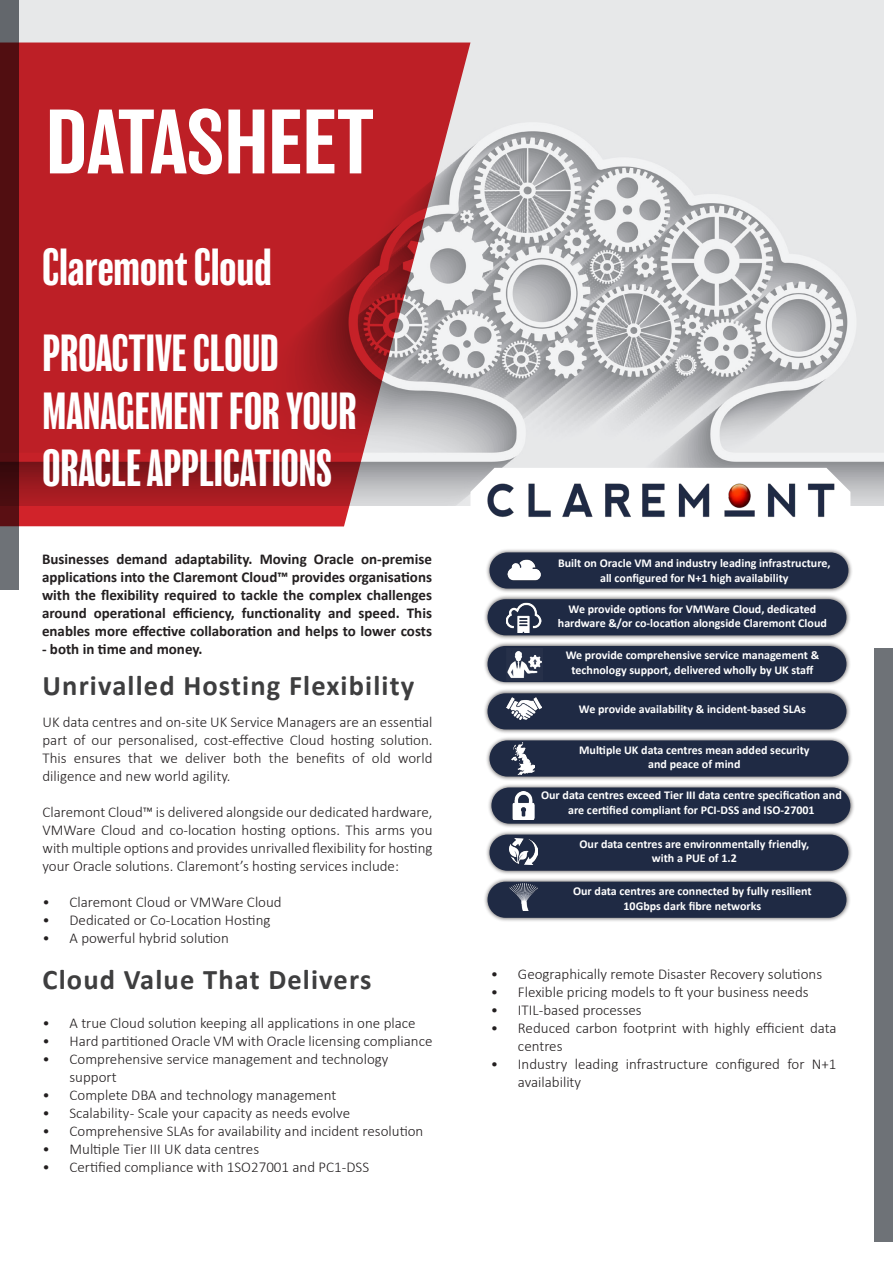
<style>
.page{position:relative;width:893px;height:1263px;background:#fff}
.page>*{position:absolute;margin:0;border:0;box-sizing:border-box;transform-origin:0 0}
.Study{font:500 84px "Balboa";letter-spacing:-.005em;color:#fff}
.Slogan{font:condensed 48px "Balboa";color:#fff}
.Title_2{font:700 28.5px "Calibri";letter-spacing:.04em;color:#3e3e3f}
.t1{font:300 15px/18px "Calibri";color:#231f20}
.t2{font:700 15px/18px "Calibri";color:#231f20;text-align:justify}
.t3{font:700 12px/14.4px "Calibri";color:#fff;text-align:center}
</style>
<div class="page">
<img style="left:19px;top:0;width:865px;height:505px">
<div style="left:874px;top:648px;width:19px;height:593px;background:#6e7277"></div>
<div style="left:0;top:0;width:19px;height:589px;background:#6e7277"></div>
<div style="left:485px;top:548px;width:368px;height:45px;background:#231f20;opacity:.75"></div>
<div style="left:489px;top:552px;width:359px;height:36px;background:#1f2a44;border-radius:18px"></div>
<div style="left:483px;top:594px;width:368px;height:46px;background:#231f20;opacity:.75"></div>
<div style="left:488px;top:599px;width:358px;height:36px;background:#1f2a44;border-radius:18px"></div>
<div style="left:483px;top:641px;width:368px;height:46px;background:#231f20;opacity:.75"></div>
<div style="left:488px;top:646px;width:358px;height:36px;background:#1f2a44;border-radius:18px"></div>
<img style="left:507px;top:650px;width:35px;height:29px">
<div style="left:483px;top:689px;width:368px;height:45px;background:#231f20;opacity:.75"></div>
<div style="left:488px;top:693px;width:358px;height:36px;background:#1f2a44;border-radius:18px"></div>
<img style="left:506px;top:698px;width:35px;height:22px">
<div style="left:485px;top:736px;width:368px;height:45px;background:#231f20;opacity:.75"></div>
<div style="left:489px;top:740px;width:359px;height:36px;background:#1f2a44;border-radius:18px"></div>
<img style="left:512px;top:742px;width:23px;height:33px">
<div style="left:485px;top:830px;width:368px;height:45px;background:#231f20;opacity:.75"></div>
<div style="left:489px;top:834px;width:359px;height:37px;background:#1f2a44;border-radius:18px"></div>
<img style="left:509px;top:838px;width:28px;height:27px">
<div style="left:483px;top:877px;width:368px;height:45px;background:#231f20;opacity:.75"></div>
<div style="left:488px;top:882px;width:358px;height:36px;background:#1f2a44;border-radius:18px"></div>
<img style="left:509px;top:884px;width:28px;height:26px">
<img style="left:507px;top:559px;width:34px;height:22px">
<img style="left:506px;top:602px;width:36px;height:31px">
<div style="left:487px;top:783px;width:368px;height:45px;background:#231f20;opacity:.75"></div>
<div style="left:491px;top:787px;width:359px;height:37px;background:#1f2a44;border-radius:18px"></div>
<img style="left:512px;top:791px;width:23px;height:28px">
<svg style="left:470px;top:468px;width:380px;height:38px"></svg>
<img style="left:486px;top:483px;width:350px;height:34px">
<svg style="left:0;top:43px;width:470px;height:483px;background:#b5343a"></svg>
<p class="Study" style="left:46px;top:96px;width:330px">DATASHEET</p>
<p class="Slogan" style="left:43px;top:242px;width:231px">Claremont Cloud</p>
<p class="Slogan" style="left:43px;top:328px;width:238px">PROACTIVE CLOUD</p>
<p class="Slogan" style="left:43px;top:386px;width:315px">MANAGEMENT FOR YOUR</p>
<p class="Slogan" style="left:43px;top:444px;width:291px">ORACLE APPLICATIONS</p>
<p class="t2" style="left:42px;top:549px;width:392px">Businesses demand adaptability. Moving Oracle on-premise applications into the Claremont Cloud™ provides organisations with the flexibility required to tackle the complex challenges around operational efficiency, functionality and speed. This enables more effective collaboration and helps to lower costs</p>
<p class="t2" style="left:42px;top:639px;width:162px">- both in time and money.</p>
<p class="Title_2" style="left:43px;top:665px;width:373px">Unrivalled Hosting Flexibility</p>
<p class="t1" style="left:43px;top:713px;width:392px;text-align:justify">UK data centres and on-site UK Service Managers are an essential part of our personalised, cost-effective Cloud hosting solution.<br>This ensures that we deliver both the benefits of old world diligence and new world agility.</p>
<p class="t1" style="left:43px;top:803px;width:392px;text-align:justify">Claremont Cloud™ is delivered alongside our dedicated hardware, VMWare Cloud and co-location hosting options. This arms you with multiple options and provides unrivalled flexibility for hosting your Oracle solutions. Claremont’s hosting services include:</p>
<p class="t1" style="left:43px;top:893px;width:241px">• Claremont Cloud or VMWare Cloud</p>
<p class="t1" style="left:43px;top:911px;width:230px">• Dedicated or Co-Location Hosting</p>
<p class="t1" style="left:43px;top:929px;width:188px">• A powerful hybrid solution</p>
<p class="Title_2" style="left:43px;top:959px;width:330px">Cloud Value That Delivers</p>
<p class="t1" style="left:43px;top:1014px;width:375px">• A true Cloud solution keeping all applications in one place</p>
<p class="t1" style="left:43px;top:1032px;width:392px">• Hard partitioned Oracle VM with Oracle licensing compliance</p>
<p class="t1" style="left:70px;top:1050px;width:321px;text-indent:-27px">• Comprehensive service management and technology support</p>
<p class="t1" style="left:43px;top:1086px;width:295px">• Complete DBA and technology management</p>
<p class="t1" style="left:43px;top:1104px;width:309px">• Scalability - Scale your capacity as needs evolve</p>
<p class="t1" style="left:43px;top:1122px;width:382px">• Comprehensive SLAs for availability and incident resolution</p>
<p class="t1" style="left:43px;top:1140px;width:218px">• Multiple Tier III UK data centres</p>
<p class="t1" style="left:43px;top:1158px;width:328px">• Certified compliance with 1SO27001 and PC1-DSS</p>
<p class="t3" style="left:558px;top:556px;width:274px">Built on Oracle VM and industry leading infrastructure,</p>
<p class="t3" style="left:600px;top:570px;width:190px">all configured for N+1 high availability</p>
<p class="t3" style="left:569px;top:601px;width:249px">We provide options for VMWare Cloud, dedicated</p>
<p class="t3" style="left:558px;top:616px;width:271px">hardware &amp;/or co-location alongside Claremont Cloud</p>
<p class="t3" style="left:566px;top:648px;width:255px">We provide comprehensive service management &amp;</p>
<p class="t3" style="left:571px;top:662px;width:243px">technology support, delivered wholly by UK staff</p>
<p class="t3" style="left:579px;top:701px;width:228px">We provide availability &amp; incident-based SLAs</p>
<p class="t3" style="left:579px;top:742px;width:232px">Multiple UK data centres mean added security</p>
<p class="t3" style="left:648px;top:757px;width:94px">and peace of mind</p>
<p class="t3" style="left:541px;top:788px;width:302px">Our data centres exceed Tier III data centre specification and are certified compliant for PCI-DSS and ISO-27001</p>
<p class="t3" style="left:579px;top:837px;width:231px">Our data centres are environmentally friendly,</p>
<p class="t3" style="left:652px;top:851px;width:86px">with a PUE of 1.2</p>
<p class="t3" style="left:573px;top:884px;width:240px">Our data centres are connected by fully resilient</p>
<p class="t3" style="left:623px;top:898px;width:139px">10Gbps dark fibre networks</p>
<p class="t1" style="left:491px;top:965px;width:333px">• Geographically remote Disaster Recovery solutions</p>
<p class="t1" style="left:491px;top:983px;width:319px">• Flexible pricing models to ft your business needs</p>
<p class="t1" style="left:491px;top:1001px;width:152px">• ITIL-based processes</p>
<p class="t1" style="left:518px;top:1019px;width:320px;text-indent:-27px">• Reduced carbon footprint with highly efficient data centres</p>
<p class="t1" style="left:518px;top:1055px;width:320px;text-indent:-27px">• Industry leading infrastructure configured for N+1 availability</p>
</div>
